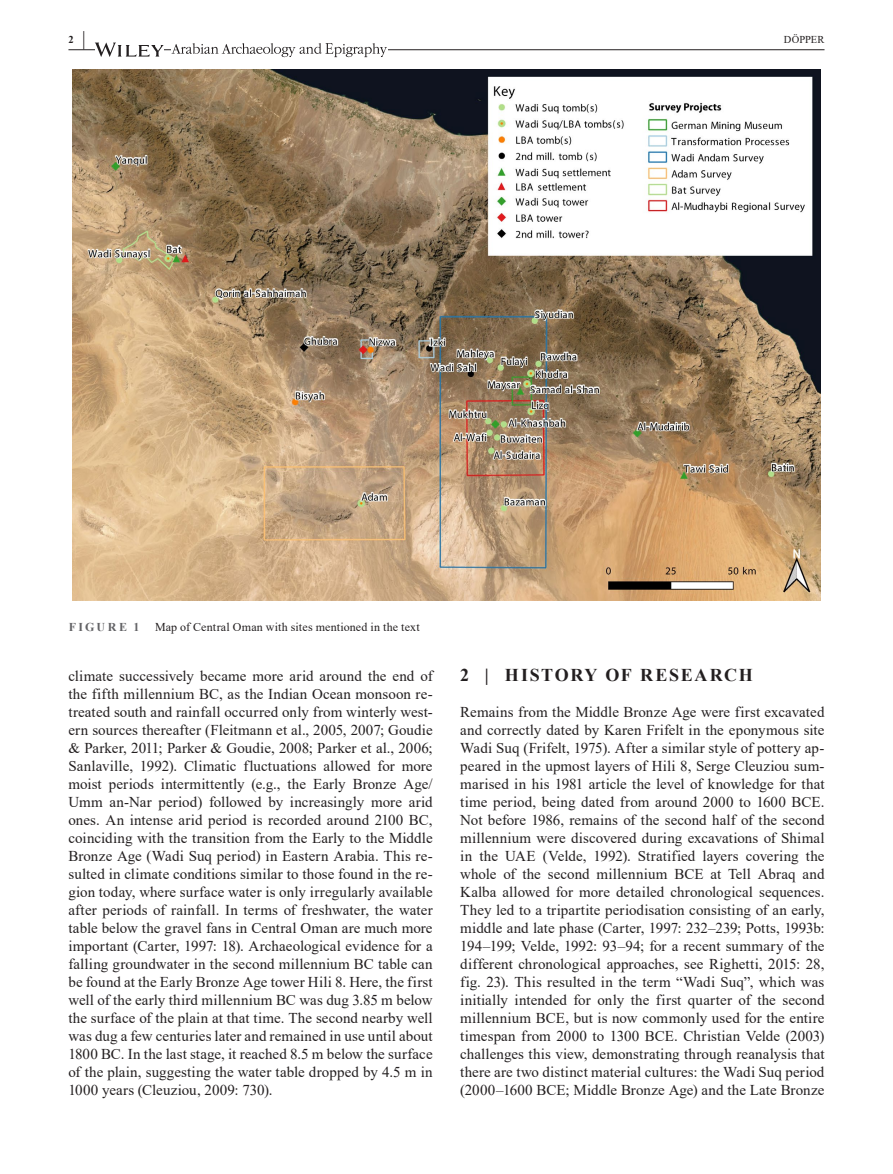
<style>
.page{position:relative;width:893px;height:1174px;background:#fff}
.page>*{position:absolute;margin:0;border:0;box-sizing:border-box;transform-origin:0 0}
.t1{font:700 18px "Times New Roman";letter-spacing:.095em;color:#231f20}
.t2{font:15px/18px "Times New Roman";letter-spacing:.005em;color:#231f20;text-align:justify}
.t3{font:12px "Times New Roman";letter-spacing:.015em;color:#231f20}
.t4{font:700 12px "Times New Roman";letter-spacing:.205em;color:#636366}
.t5{font:10.5px "Times New Roman";letter-spacing:.005em;color:#231f20}
.t6{font:700 10.5px "Times New Roman";color:#231f20}
.s1{font-size:20.25px}
</style>
<div class="page">
<hr style="left:68px;top:49px;width:756px;height:1px;background:#231f20">
<svg style="left:95px;top:43px;width:69px;height:14px"></svg>
<img style="left:171px;top:43px;width:216px;height:14px">
<img style="left:72px;top:69px;width:749px;height:531px">
<p class="t6" style="left:68px;top:32px;width:18px">2 <span class="s1">|</span></p>
<p class="t5" style="left:784px;top:32px;width:42px">DÖPPER</p>
<p class="t4" style="left:69px;top:618px;width:72px">FIGURE 1</p>
<p class="t3" style="left:155px;top:618px;width:266px">Map of Central Oman with sites mentioned in the text</p>
<p class="t2" style="left:68px;top:667px;width:366px">climate successively became more arid around the end of the fifth millennium BC, as the Indian Ocean monsoon re&shy;treated south and rainfall occurred only from winterly west&shy;ern sources thereafter (Fleitmann et al., 2005, 2007; Goudie &amp; Parker, 2011; Parker &amp; Goudie, 2008; Parker et al., 2006; Sanlaville, 1992). Climatic fluctuations allowed for more moist periods intermittently (e.g., the Early Bronze Age/ Umm an-Nar period) followed by increasingly more arid ones. An intense arid period is recorded around 2100 BC, coinciding with the transition from the Early to the Middle Bronze Age (Wadi Suq period) in Eastern Arabia. This re&shy;sulted in climate conditions similar to those found in the re&shy;gion today, where surface water is only irregularly available after periods of rainfall. In terms of freshwater, the water table below the gravel fans in Central Oman are much more important (Carter, 1997: 18). Archaeological evidence for a falling groundwater in the second millennium BC table can be found at the Early Bronze Age tower Hili 8. Here, the first well of the early third millennium BC was dug 3.85 m below the surface of the plain at that time. The second nearby well was dug a few centuries later and remained in use until about 1800 BC. In the last stage, it reached 8.5 m below the surface of the plain, suggesting the water table dropped by 4.5 m in 1000 years (Cleuziou, 2009: 730).</p>
<p class="t1" style="left:460px;top:662px;width:294px">2 | HISTORY OF RESEARCH</p>
<p class="t2" style="left:460px;top:703px;width:366px">Remains from the Middle Bronze Age were first excavated and correctly dated by Karen Frifelt in the eponymous site Wadi Suq (Frifelt, 1975). After a similar style of pottery ap&shy;peared in the upmost layers of Hili 8, Serge Cleuziou sum&shy;marised in his 1981 article the level of knowledge for that time period, being dated from around 2000 to 1600 BCE.<br>Not before 1986, remains of the second half of the second millennium were discovered during excavations of Shimal in the UAE (Velde, 1992). Stratified layers covering the whole of the second millennium BCE at Tell Abraq and Kalba allowed for more detailed chronological sequences.<br>They led to a tripartite periodisation consisting of an early, middle and late phase (Carter, 1997: 232–239; Potts, 1993b:<br>194–199; Velde, 1992: 93–94; for a recent summary of the different chronological approaches, see Righetti, 2015: 28, fig. 23). This resulted in the term “Wadi Suq”, which was initially intended for only the first quarter of the second millennium BCE, but is now commonly used for the entire timespan from 2000 to 1300 BCE. Christian Velde (2003) challenges this view, demonstrating through reanalysis that there are two distinct material cultures: the Wadi Suq period (2000–1600 BCE; Middle Bronze Age) and the Late Bronze</p>
</div>
